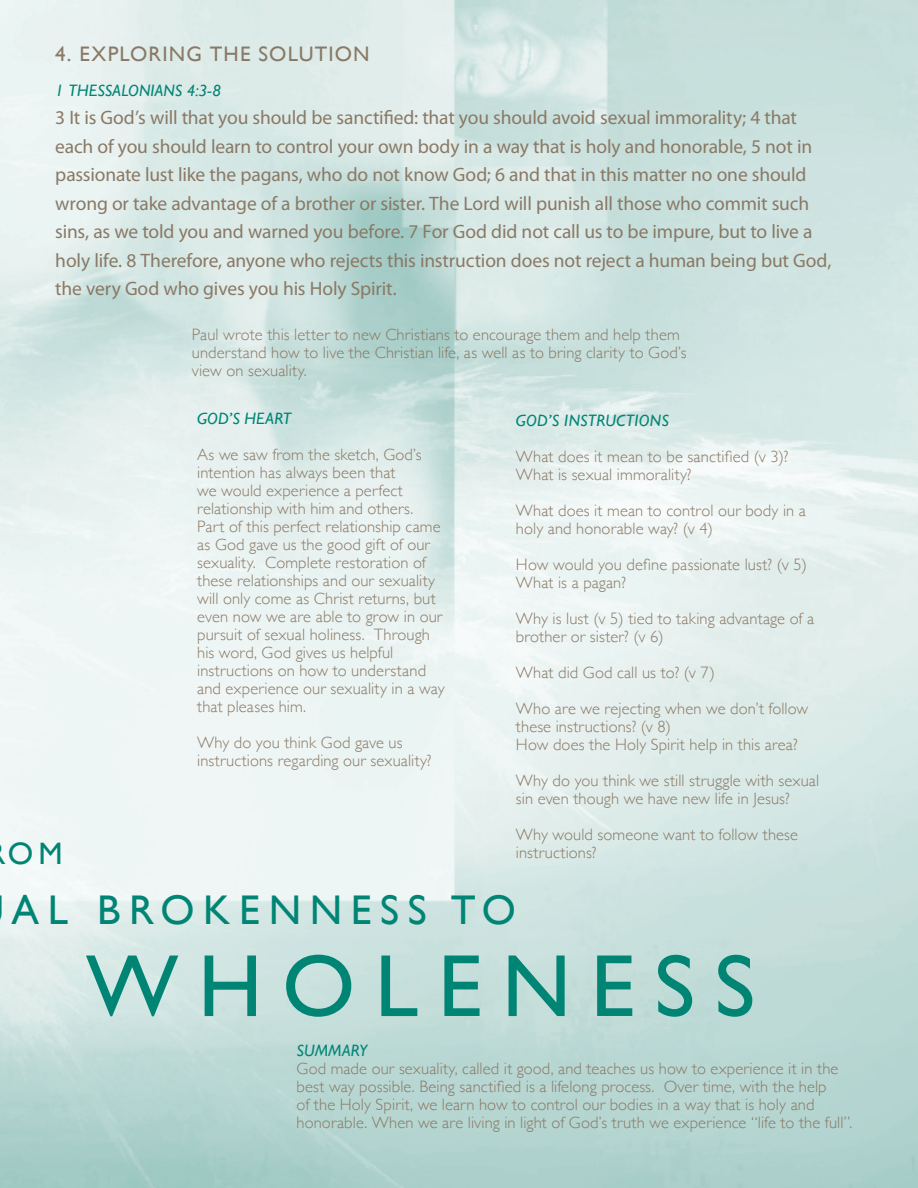
<style>
.page{position:relative;width:918px;height:1188px;background:#fff}
.page>*{position:absolute;margin:0;border:0;box-sizing:border-box;transform-origin:0 0}
.t1{font:88.8px "Gill Sans";letter-spacing:.22em;color:#008575}
.t2{font:41.4px "Gill Sans";letter-spacing:.21em;color:#008575}
.t3{font:31.05px "Gill Sans";color:#008575}
.t4{font:21px "Gill Sans";letter-spacing:.055em;color:#8a7966}
.t5{font:19.5px/28.5px "Myriad Pro";letter-spacing:-.01em;color:#8a7966}
.t6{font:300 16.5px/18px "Gill Sans";letter-spacing:.005em;color:#8a7966}
.t7{font:italic 16.5px "Gill Sans";letter-spacing:.01em;color:#008575}
</style>
<div class="page">
<svg style="left:186px;top:326px;width:512px;height:67px;background:#c6dedb"></svg>
<div style="left:291px;top:1039px;width:563px;height:116px;background:#b7d6d2"></div>
<div style="left:50px;top:44px;width:400px;height:38px;background:#e0edeb"></div>
<p class="t4" style="left:55px;top:42px;width:316px">4. EXPLORING THE SOLUTION</p>
<p class="t7" style="left:55px;top:81px;width:167px">1 THESSALONIANS 4:3-8</p>
<p class="t5" style="left:55px;top:103px;width:778px">3 It is God’s will that you should be sanctified: that you should avoid sexual immorality; 4 that each of you should learn to control your own body in a way that is holy and honorable, 5 not in passionate lust like the pagans, who do not know God; 6 and that in this matter no one should wrong or take advantage of a brother or sister. The Lord will punish all those who commit such sins, as we told you and warned you before. 7 For God did not call us to be impure, but to live a holy life. 8 Therefore, anyone who rejects this instruction does not reject a human being but God, the very God who gives you his Holy Spirit.</p>
<p class="t6" style="left:192px;top:324px;width:496px">Paul wrote this letter to new Christians to encourage them and help them understand how to live the Christian life, as well as to bring clarity to God’s view on sexuality.</p>
<p class="t7" style="left:197px;top:409px;width:96px">GOD’S HEART</p>
<p class="t6" style="left:197px;top:445px;width:249px">As we saw from the sketch, God’s intention has always been that<br>we would experience a perfect relationship with him and others.<br>Part of this perfect relationship came as God gave us the good gift of our sexuality. Complete restoration of these relationships and our sexuality will only come as Christ returns, but even now we are able to grow in our pursuit of sexual holiness. Through his word, God gives us helpful instructions on how to understand and experience our sexuality in a way that pleases him.</p>
<p class="t6" style="left:197px;top:733px;width:236px">Why do you think God gave us instructions regarding our sexuality?</p>
<p class="t7" style="left:516px;top:411px;width:154px">GOD’S INSTRUCTIONS</p>
<p class="t6" style="left:516px;top:447px;width:274px">What does it mean to be sanctified (v 3)?</p>
<p class="t6" style="left:516px;top:465px;width:177px">What is sexual immorality?</p>
<p class="t6" style="left:516px;top:501px;width:292px">What does it mean to control our body in a holy and honorable way? (v 4)</p>
<p class="t6" style="left:516px;top:555px;width:293px">How would you define passionate lust? (v 5)</p>
<p class="t6" style="left:516px;top:573px;width:112px">What is a pagan?</p>
<p class="t6" style="left:516px;top:609px;width:300px">Why is lust (v 5) tied to taking advantage of a brother or sister? (v 6)</p>
<p class="t6" style="left:516px;top:663px;width:200px">What did God call us to? (v 7)</p>
<p class="t6" style="left:516px;top:699px;width:294px">Who are we rejecting when we don’t follow these instructions? (v 8)</p>
<p class="t6" style="left:516px;top:735px;width:283px">How does the Holy Spirit help in this area?</p>
<p class="t6" style="left:516px;top:771px;width:305px">Why do you think we still struggle with sexual sin even though we have new life in Jesus?</p>
<p class="t6" style="left:516px;top:825px;width:284px">Why would someone want to follow these instructions?</p>
<h3 class="t3" style="left:8px;top:835px;width:56px">OM</h3>
<h2 class="t2" style="left:12px;top:885px;width:506px">AL BROKENNESS TO</h2>
<h1 class="t1" style="left:86px;top:934px;width:671px">WHOLENESS</h1>
<p class="t7" style="left:297px;top:1041px;width:72px">SUMMARY</p>
<p class="t6" style="left:297px;top:1059px;width:557px">God made our sexuality, called it good, and teaches us how to experience it in the best way possible. Being sanctified is a lifelong process. Over time, with the help<br>of the Holy Spirit, we learn how to control our bodies in a way that is holy and honorable. When we are living in light of God’s truth we experience “life to the full”.</p>
</div>
